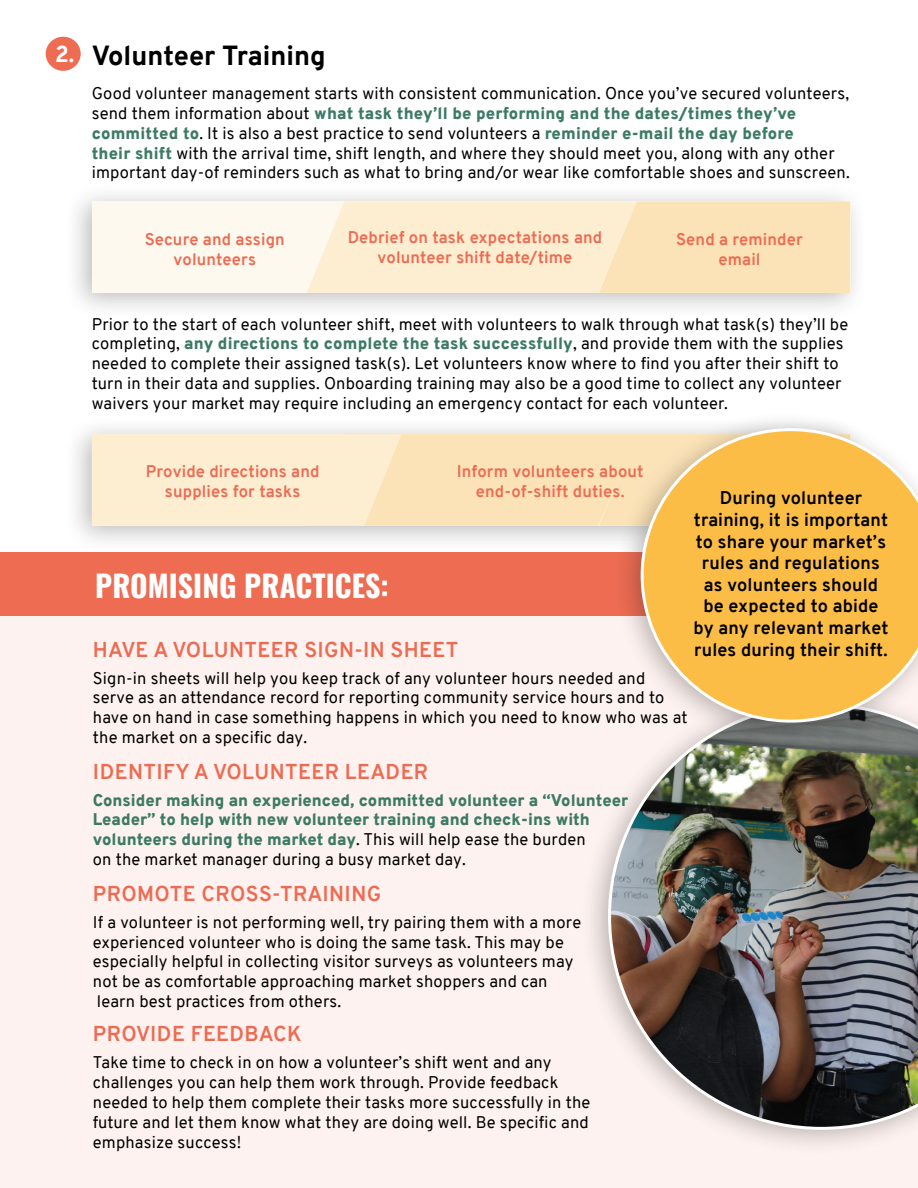
<style>
.page{position:relative;width:918px;height:1188px;background:#fff}
.page>*{position:absolute;margin:0;border:0;box-sizing:border-box;transform-origin:0 0}
.t1{font:700 30px "Oswald";color:#fff}
.t2{font:800 27px "Overpass";color:#000}
.t3{font:800 22.5px "Overpass";color:#fff}
.t4{font:700 21px "Overpass";letter-spacing:.02em;color:#ed6b52}
.t5{font:700 18px/21.6px "Overpass";letter-spacing:.01em;color:#000;text-align:center}
.t6{font:16.5px/19.8px "Overpass";letter-spacing:.01em;color:#000}
.t7{font:700 16.5px/19.8px "Overpass";letter-spacing:.01em;color:#ed6b52;text-align:center}
.t8{font:900 16.5px/19.8px "Overpass";color:#3d7a66}
.s1{font-weight:900;color:#3d7a66}
.s2{font-weight:400;color:#000}
</style>
<div class="page">
<div style="left:64px;top:416px;width:804px;height:137px;background:#231f20;opacity:.3"></div>
<div style="left:46px;top:37px;width:35px;height:34px;background:#ed6c52;border-radius:50%"></div>
<div style="left:0;top:561px;width:918px;height:627px;background:#fdf2ef"></div>
<div style="left:0;top:553px;width:918px;height:63px;background:#ed6c52"></div>
<div style="left:580px;top:685px;width:338px;height:472px;background:#231f20;opacity:.3"></div>
<img style="left:608px;top:703px;width:310px;height:427px">
<div style="left:613px;top:410px;width:305px;height:339px;background:#231f20;opacity:.3"></div>
<svg style="left:641px;top:428px;width:277px;height:295px"></svg>
<div style="left:64px;top:183px;width:804px;height:137px;background:#231f20;opacity:.3"></div>
<svg style="left:93px;top:201px;width:757px;height:92px"></svg>
<svg style="left:92px;top:434px;width:758px;height:92px"></svg>
<p class="t3" style="left:55px;top:38px;width:21px">2.</p>
<p class="t2" style="left:92px;top:36px;width:235px">Volunteer Training</p>
<p class="t6" style="left:92px;top:84px;width:759px">Good volunteer management starts with consistent communication. Once you’ve secured volunteers, send them information about <span class="s1">what task they’ll be performing and the dates/times they’ve committed to</span>. It is also a best practice to send volunteers a <span class="s1">reminder e-mail the day before<br>their shift</span> with the arrival time, shift length, and where they should meet you, along with any other important day-of reminders such as what to bring and/or wear like comfortable shoes and sunscreen.</p>
<p class="t7" style="left:348px;top:228px;width:256px">Debrief on task expectations and volunteer shift date/time</p>
<p class="t7" style="left:145px;top:229px;width:142px">Secure and assign volunteers</p>
<p class="t7" style="left:676px;top:229px;width:128px">Send a reminder email</p>
<p class="t6" style="left:92px;top:314px;width:758px">Prior to the start of each volunteer shift, meet with volunteers to walk through what task(s) they’ll be completing, <span class="s1">any directions to complete the task successfully</span>, and provide them with the supplies needed to complete their assigned task(s). Let volunteers know where to find you after their shift to turn in their data and supplies. Onboarding training may also be a good time to collect any volunteer waivers your market may require including an emergency contact for each volunteer.</p>
<p class="t7" style="left:146px;top:461px;width:175px">Provide directions and supplies for tasks</p>
<p class="t7" style="left:457px;top:461px;width:188px">Inform volunteers about</p>
<p class="t7" style="left:476px;top:481px;width:150px">end-of-shift duties.</p>
<p class="t5" style="left:693px;top:487px;width:197px">During volunteer training, it is important to share your market’s rules and regulations as volunteers should be expected to abide by any relevant market rules during their shift.</p>
<p class="t1" style="left:95px;top:570px;width:295px">PROMISING PRACTICES:</p>
<p class="t4" style="left:93px;top:634px;width:367px">HAVE A VOLUNTEER SIGN-IN SHEET</p>
<p class="t6" style="left:93px;top:668px;width:596px">Sign-in sheets will help you keep track of any volunteer hours needed and serve as an attendance record for reporting community service hours and to have on hand in case something happens in which you need to know who was at the market on a specific day.</p>
<p class="t4" style="left:93px;top:756px;width:337px">IDENTIFY A VOLUNTEER LEADER</p>
<p class="t8" style="left:93px;top:790px;width:537px">Consider making an experienced, committed volunteer a “Volunteer<br>Leader” to help with new volunteer training and check-ins with volunteers during the market day<span class="s2">. This will help ease the burden</span></p>
<p class="t6" style="left:93px;top:849px;width:374px">on the market manager during a busy market day.</p>
<p class="t4" style="left:93px;top:878px;width:290px">PROMOTE CROSS-TRAINING</p>
<p class="t6" style="left:93px;top:912px;width:490px">If a volunteer is not performing well, try pairing them with a more experienced volunteer who is doing the same task. This may be especially helpful in collecting visitor surveys as volunteers may not be as comfortable approaching market shoppers and can</p>
<p class="t6" style="left:97px;top:991px;width:246px">learn best practices from others.</p>
<p class="t4" style="left:93px;top:1019px;width:210px">PROVIDE FEEDBACK</p>
<p class="t6" style="left:93px;top:1053px;width:499px">Take time to check in on how a volunteer’s shift went and any challenges you can help them work through. Provide feedback needed to help them complete their tasks more successfully in the future and let them know what they are doing well. Be specific and emphasize success!</p>
</div>
